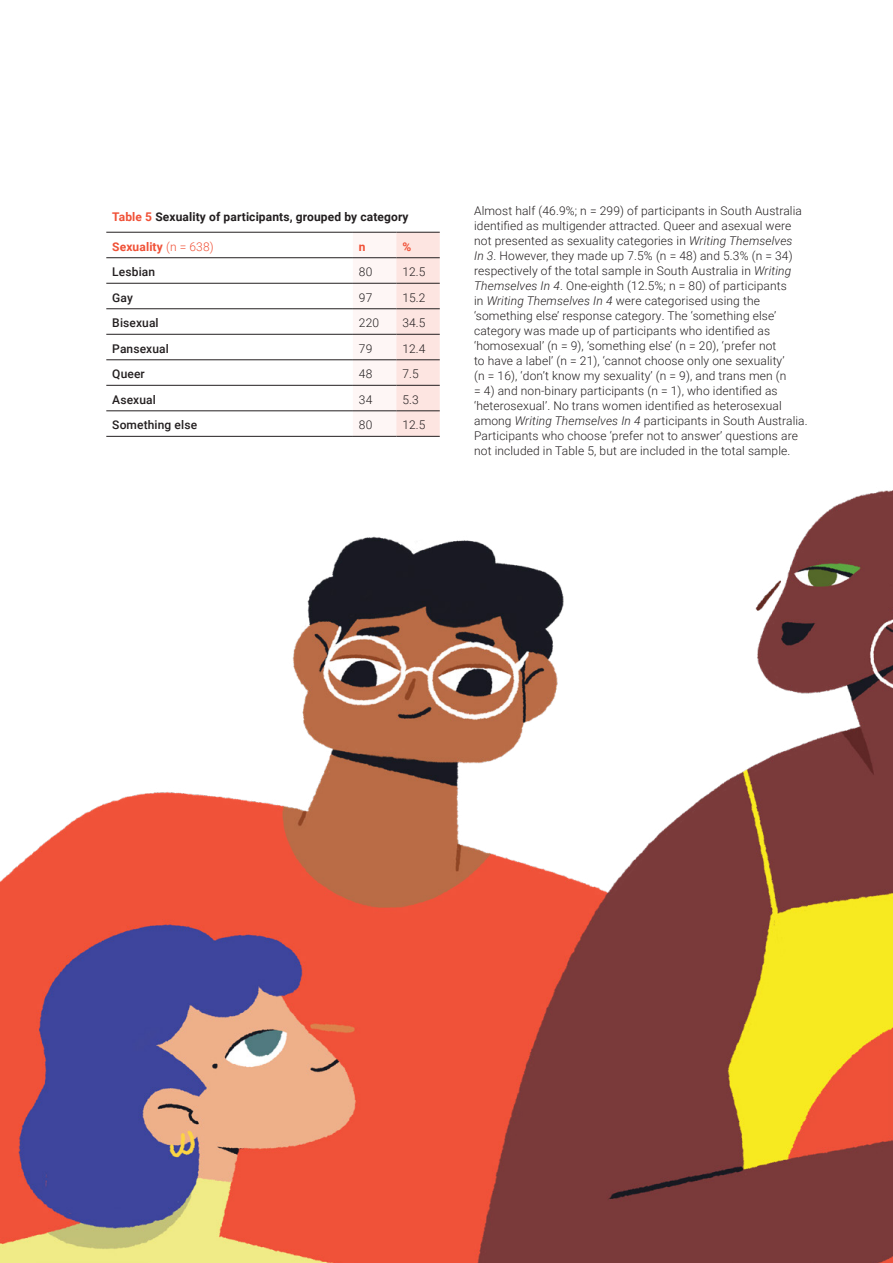
<style>
.page{position:relative;width:893px;height:1263px;background:#fff}
.page>*{position:absolute;margin:0;border:0;box-sizing:border-box;transform-origin:0 0}
.Body{font:300 12px/15px "Roboto";letter-spacing:.01em;color:#231f20}
.Body-2{font:500 12px "Roboto";letter-spacing:.01em;color:#231f20}
.Table_head{font:700 12px "Roboto";letter-spacing:.01em;color:#231f20}
.Table_sub{font:700 12px "Roboto";letter-spacing:.01em;color:#f05137}
.s1{color:#f05137}
.s2{font-weight:300}
.s3{font-style:italic}
</style>
<div class="page">
<svg style="left:353px;top:233px;width:87px;height:26px"></svg>
<hr style="left:106px;top:232px;width:247px;height:1px;background:#231f20">
<hr style="left:353px;top:232px;width:43px;height:1px;background:#231f20">
<hr style="left:396px;top:232px;width:44px;height:1px;background:#231f20">
<hr style="left:106px;top:257px;width:247px;height:1px;background:#231f20">
<hr style="left:353px;top:257px;width:43px;height:1px;background:#231f20">
<hr style="left:396px;top:257px;width:44px;height:1px;background:#231f20">
<img style="left:0;top:259px;width:893px;height:1004px">
<h3 class="Table_head" style="left:112px;top:208px;width:298px"><span class="s1">Table 5</span> Sexuality of participants, grouped by category</h3>
<p class="Table_sub" style="left:112px;top:238px;width:103px">Sexuality <span class="s2">(n = 638)</span></p>
<p class="Table_sub" style="left:359px;top:238px;width:8px">n</p>
<p class="Table_sub" style="left:402px;top:238px;width:10px">%</p>
<p class="Body-2" style="left:112px;top:264px;width:44px">Lesbian</p>
<p class="Body" style="left:359px;top:264px;width:15px">80</p>
<p class="Body" style="left:402px;top:264px;width:25px">12.5</p>
<p class="Body-2" style="left:112px;top:289px;width:22px">Gay</p>
<p class="Body" style="left:359px;top:290px;width:15px">97</p>
<p class="Body" style="left:402px;top:290px;width:25px">15.2</p>
<p class="Body-2" style="left:112px;top:315px;width:48px">Bisexual</p>
<p class="Body" style="left:359px;top:315px;width:22px">220</p>
<p class="Body" style="left:402px;top:315px;width:25px">34.5</p>
<p class="Body-2" style="left:112px;top:340px;width:58px">Pansexual</p>
<p class="Body" style="left:359px;top:341px;width:15px">79</p>
<p class="Body" style="left:402px;top:341px;width:25px">12.4</p>
<p class="Body-2" style="left:112px;top:366px;width:34px">Queer</p>
<p class="Body" style="left:359px;top:366px;width:15px">48</p>
<p class="Body" style="left:402px;top:366px;width:18px">7.5</p>
<p class="Body-2" style="left:112px;top:391px;width:45px">Asexual</p>
<p class="Body" style="left:359px;top:392px;width:15px">34</p>
<p class="Body" style="left:402px;top:392px;width:18px">5.3</p>
<p class="Body-2" style="left:112px;top:417px;width:86px">Something else</p>
<p class="Body" style="left:359px;top:417px;width:15px">80</p>
<p class="Body" style="left:402px;top:417px;width:25px">12.5</p>
<p class="Body" style="left:474px;top:203px;width:335px">Almost half (46.9%; n = 299) of participants in South Australia identified as multigender attracted. Queer and asexual were not presented as sexuality categories in <span class="s3">Writing Themselves<br>In 3</span>. However, they made up 7.5% (n = 48) and 5.3% (n = 34) respectively of the total sample in South Australia in <span class="s3">Writing Themselves In 4</span>. One-eighth (12.5%; n = 80) of participants<br>in <span class="s3">Writing Themselves In 4</span> were categorised using the ‘something else’ response category. The ‘something else’ category was made up of participants who identified as ‘homosexual’ (n = 9), ‘something else’ (n = 20), ‘prefer not<br>to have a label’ (n = 21), ‘cannot choose only one sexuality’<br>(n = 16), ‘don’t know my sexuality’ (n = 9), and trans men (n<br>= 4) and non-binary participants (n = 1), who identified as ‘heterosexual’. No trans women identified as heterosexual among <span class="s3">Writing Themselves In 4</span> participants in South Australia.<br>Participants who choose ‘prefer not to answer’ questions are not included in Table 5, but are included in the total sample.</p>
</div>
